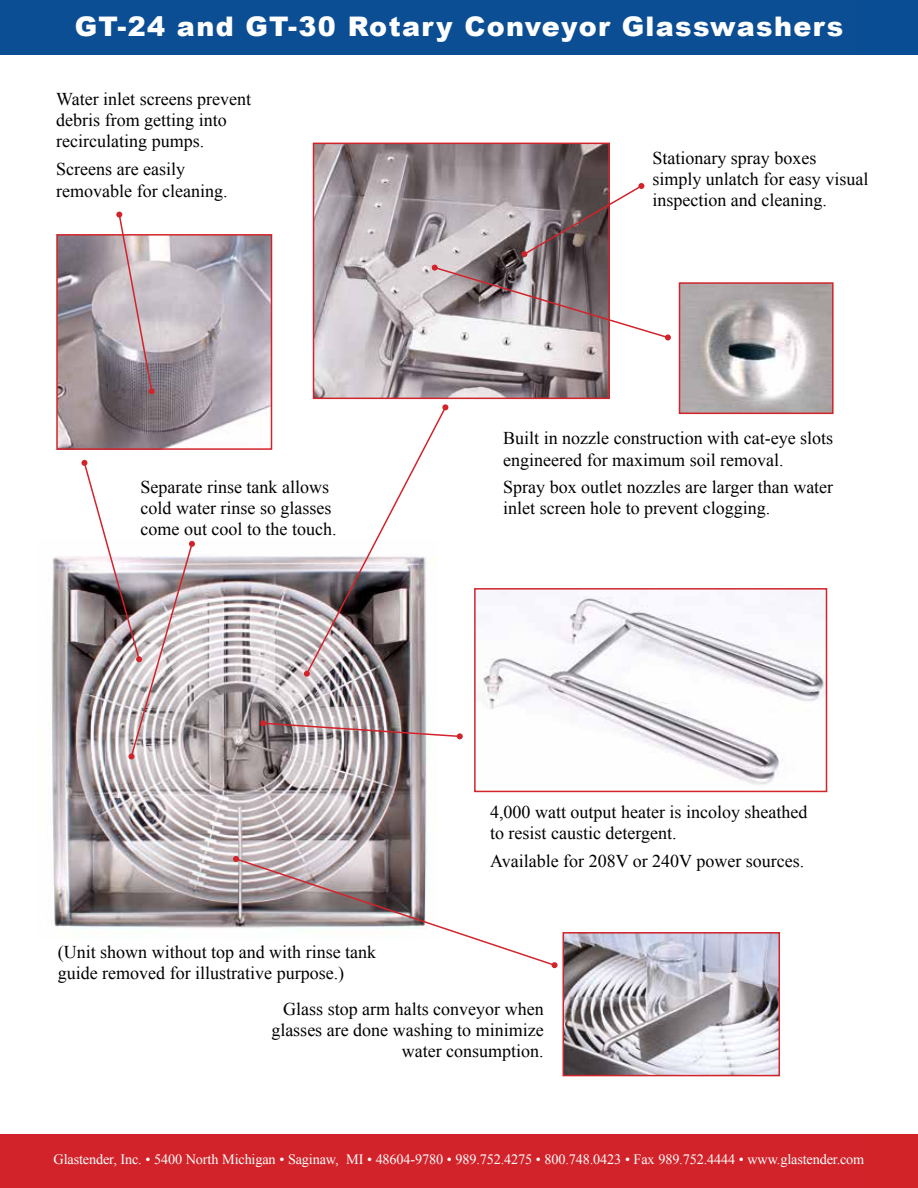
<style>
.page{position:relative;width:918px;height:1188px;background:#fff}
.page>*{position:absolute;margin:0;border:0;box-sizing:border-box;transform-origin:0 0}
.t1{font:900 27px "Arial";letter-spacing:.05em;color:#fff}
.t2{font:18px/21px "Times New Roman";color:#000}
.t3{font:14.25px "Times New Roman";letter-spacing:-.01em;color:#fff}
</style>
<div class="page">
<div style="left:0;top:1135px;width:918px;height:53px;background:#d2232a"></div>
<div style="left:0;top:0;width:918px;height:55px;background:#0b4e94"></div>
<img style="left:51px;top:556px;width:376px;height:373px">
<img style="left:483px;top:591px;width:341px;height:194px">
<div style="left:474px;top:588px;width:353px;height:204px;border:2px solid #d32429"></div>
<img style="left:316px;top:146px;width:291px;height:250px">
<div style="left:313px;top:143px;width:297px;height:256px;border:2px solid #d2232a"></div>
<img style="left:59px;top:237px;width:210px;height:210px">
<div style="left:56px;top:234px;width:216px;height:216px;border:2px solid #d2232a"></div>
<img style="left:682px;top:285px;width:149px;height:126px">
<div style="left:679px;top:282px;width:155px;height:132px;border:2px solid #d2232a"></div>
<img style="left:566px;top:935px;width:211px;height:138px">
<div style="left:563px;top:932px;width:217px;height:144px;border:2px solid #d2232a"></div>
<svg style="left:304px;top:404px;width:144px;height:273px"></svg>
<svg style="left:432px;top:265px;width:239px;height:75px"></svg>
<img style="left:260px;top:720px;width:203px;height:19px">
<svg style="left:233px;top:856px;width:325px;height:112px"></svg>
<svg style="left:521px;top:183px;width:123px;height:74px"></svg>
<svg style="left:81px;top:460px;width:114px;height:299px"></svg>
<svg style="left:116px;top:212px;width:39px;height:182px;background:#c4b4b9"></svg>
<h1 class="t1" style="left:75px;top:7px;width:770px">GT-24 and GT-30 Rotary Conveyor Glasswashers</h1>
<p class="t2" style="left:56px;top:88px;width:196px">Water inlet screens prevent debris from getting into recirculating pumps.</p>
<p class="t2" style="left:56px;top:158px;width:173px;line-height:21.6px">Screens are easily removable for cleaning.</p>
<p class="t2" style="left:141px;top:476px;width:197px">Separate rinse tank allows cold water rinse so glasses come out cool to the touch.</p>
<p class="t2" style="left:58px;top:941px;width:320px">(Unit shown without top and with rinse tank guide removed for illustrative purpose.)</p>
<p class="t2" style="left:652px;top:147px;width:217px">Stationary spray boxes simply unlatch for easy visual inspection and cleaning.</p>
<p class="t2" style="left:503px;top:428px;width:331px">Built in nozzle construction with cat-eye slots engineered for maximum soil removal.</p>
<p class="t2" style="left:503px;top:476px;width:332px">Spray box outlet nozzles are larger than water inlet screen hole to prevent clogging.</p>
<p class="t2" style="left:490px;top:802px;width:319px">4,000 watt output heater is incoloy sheathed to resist caustic detergent.</p>
<p class="t2" style="left:490px;top:850px;width:316px">Available for 208V or 240V power sources.</p>
<p class="t2" style="left:271px;top:998px;width:274px;text-align:right">Glass stop arm halts conveyor when glasses are done washing to minimize water consumption.</p>
<p class="t3" style="left:54px;top:1150px;width:812px">Glastender, Inc. • 5400 North Michigan • Saginaw, MI • 48604-9780 • 989.752.4275 • 800.748.0423 • Fax 989.752.4444 • www.glastender.com</p>
</div>
